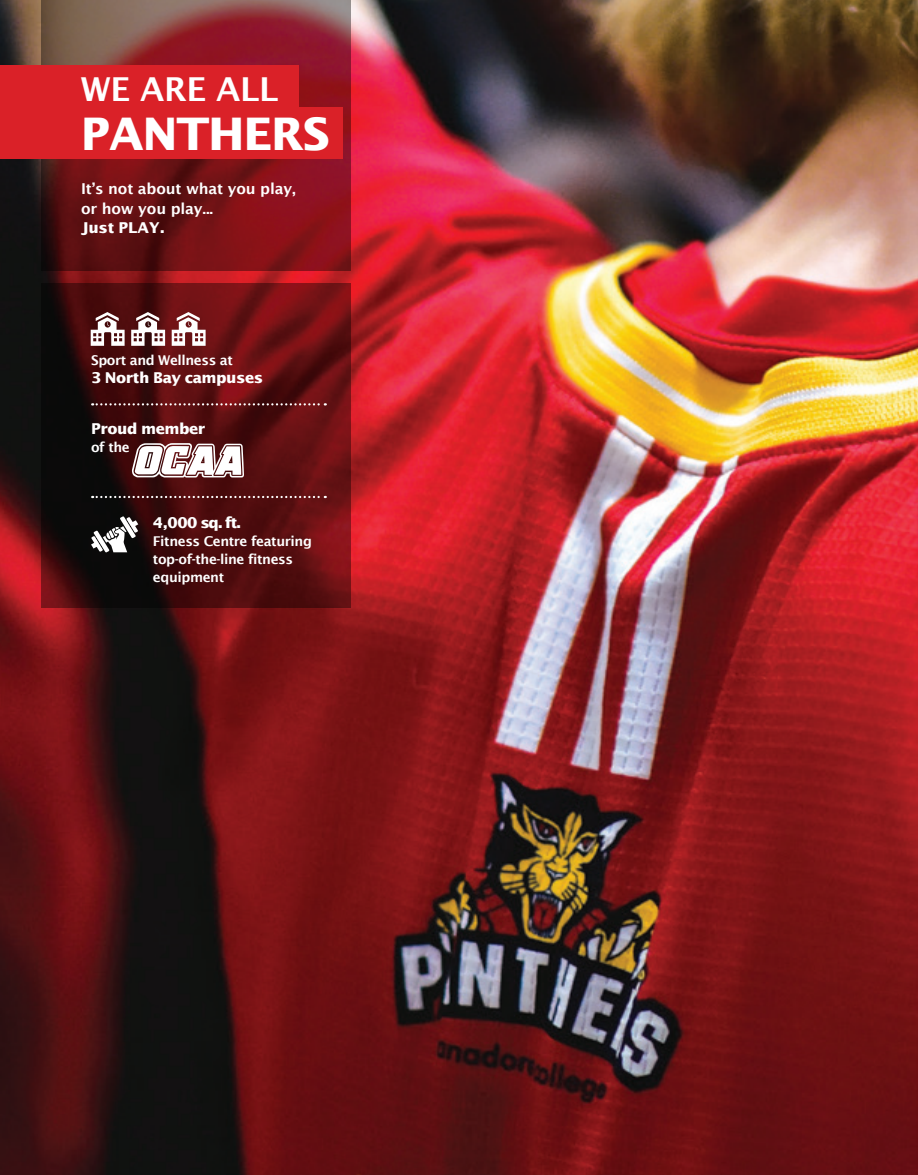
<style>
.page{position:relative;width:918px;height:1175px;background:#fff}
.page>*{position:absolute;margin:0;border:0;box-sizing:border-box;transform-origin:0 0}
.t1{font:700 45px "Lucida Sans";letter-spacing:-.03em;color:#fff}
.t2{font:600 33px "Lucida Sans";letter-spacing:-.01em;color:#fff}
.t3{font:600 15px "Lucida Sans";letter-spacing:-.01em;color:#fff}
.t4{font:700 15px "Lucida Sans";letter-spacing:-.03em;color:#fff}
.t5{font:700 15px "Lucida Sans";letter-spacing:-.01em;color:#fff}
.t6{font:600 13.5px/18px "Lucida Sans";letter-spacing:-.03em;color:#fff}
</style>
<div class="page">
<img style="left:0;top:0;width:918px;height:1174px">
<svg style="left:41px;top:0;width:310px;height:270px;background:#7b2226"></svg>
<svg style="left:41px;top:283px;width:310px;height:325px;background:#490d0e"></svg>
<div style="left:0;top:65px;width:298px;height:52px;background:#da2128"></div>
<div style="left:0;top:107px;width:343px;height:52px;background:#da2128"></div>
<svg style="left:92px;top:403px;width:234px;height:2px"></svg>
<svg style="left:91px;top:516px;width:47px;height:36px"></svg>
<svg style="left:132px;top:443px;width:112px;height:34px"></svg>
<svg style="left:91px;top:312px;width:34px;height:34px"></svg>
<svg style="left:131px;top:312px;width:34px;height:34px"></svg>
<svg style="left:172px;top:312px;width:34px;height:34px"></svg>
<svg style="left:92px;top:496px;width:234px;height:2px"></svg>
<p class="t2" style="left:81px;top:70px;width:199px">WE ARE ALL</p>
<p class="t1" style="left:81px;top:108px;width:250px">PANTHERS</p>
<p class="t3" style="left:81px;top:180px;width:216px">It’s not about what you play,</p>
<p class="t3" style="left:81px;top:200px;width:134px">or how you play...</p>
<p class="t5" style="left:81px;top:219px;width:85px">Just PLAY.</p>
<p class="t6" style="left:91px;top:351px;width:143px">Sport and Wellness at</p>
<p class="t4" style="left:91px;top:368px;width:174px">3 North Bay campuses</p>
<p class="t4" style="left:91px;top:420px;width:116px">Proud member</p>
<p class="t6" style="left:91px;top:438px;width:40px">of the</p>
<p class="t4" style="left:153px;top:514px;width:90px">4,000 sq. ft.</p>
<p class="t6" style="left:153px;top:532px;width:160px">Fitness Centre featuring</p>
<p class="t6" style="left:153px;top:550px;width:142px">top-of-the-line fitness equipment</p>
</div>
